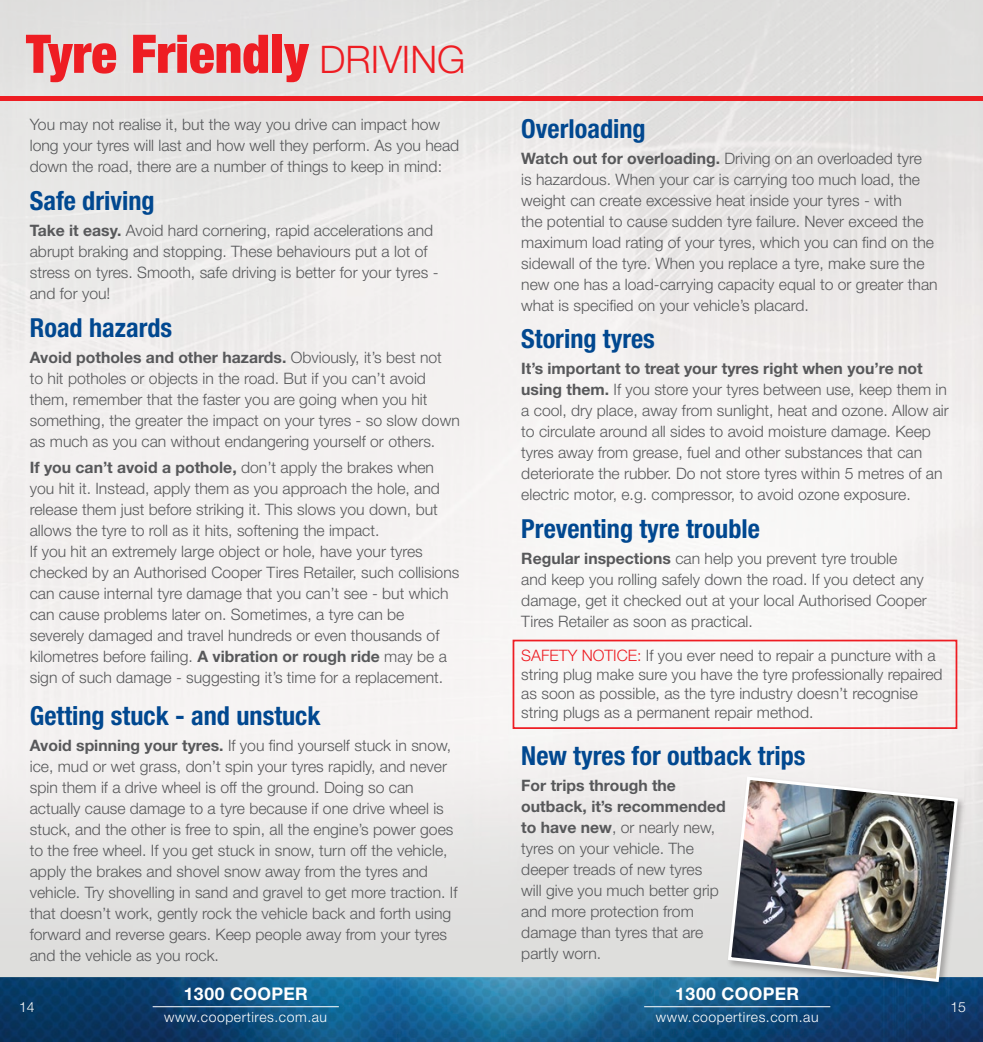
<style>
.page{position:relative;width:983px;height:1042px;background:#fff}
.page>*{position:absolute;margin:0;border:0;box-sizing:border-box;transform-origin:0 0}
.Page_Blue_Headline{font:900 condensed 53.38px "Helvetica Neue LT Std";color:#ee1d23}
.Page_Blue_Headline-2{font:300 37.98px "Helvetica Neue LT Std";color:#ee1d23}
.t1{font:700 condensed 26.25px "Helvetica Neue LT Std";color:#014890}
.t2{font:700 17.5px "Helvetica Neue LT Std";letter-spacing:.02em;color:#fff}
.t3{font:300 15.75px/21px "Helvetica Neue LT Std";color:#57585a}
.t4{font:300 14px "Helvetica Neue LT Std";letter-spacing:.04em;color:#fff}
.s1{font-weight:700}
.s2{color:#ee1d23}
</style>
<div class="page">
<img style="left:0;top:977px;width:982px;height:65px">
<hr style="left:153px;top:1006px;width:186px;height:1px;background:#fff">
<hr style="left:644px;top:1006px;width:186px;height:1px;background:#fff">
<div style="left:0;top:96px;width:982px;height:5px;background:#ee1d23"></div>
<div style="left:726px;top:775px;width:239px;height:216px;background:#231f20;opacity:.3"></div>
<img style="left:726px;top:775px;width:233px;height:208px">
<div style="left:512px;top:640px;width:445px;height:89px;border:2px solid #ee1d23"></div>
<p class="Page_Blue_Headline" style="left:26px;top:21px;width:284px">Tyre Friendly</p>
<p class="Page_Blue_Headline-2" style="left:319px;top:36px;width:147px">DRIVING</p>
<p class="t3" style="left:30px;top:114px;width:431px">You may not realise it, but the way you drive can impact how long your tyres will last and how well they perform. As you head down the road, there are a number of things to keep in mind:</p>
<p class="t1" style="left:30px;top:185px;width:126px">Safe driving</p>
<p class="t3" style="left:30px;top:219px;width:410px"><span class="s1">Take it easy.</span> Avoid hard cornering, rapid accelerations and abrupt braking and stopping. These behaviours put a lot of stress on tyres. Smooth, safe driving is better for your tyres - and for you!</p>
<p class="t1" style="left:30px;top:311px;width:144px">Road hazards</p>
<p class="t3" style="left:30px;top:346px;width:431px"><span class="s1">Avoid potholes and other hazards.</span> Obviously, it’s best not<br>to hit potholes or objects in the road. But if you can’t avoid them, remember that the faster you are going when you hit something, the greater the impact on your tyres - so slow down as much as you can without endangering yourself or others.</p>
<p class="t3" style="left:30px;top:456px;width:431px"><span class="s1">If you can’t avoid a pothole,</span> don’t apply the brakes when you hit it. Instead, apply them as you approach the hole, and release them just before striking it. This slows you down, but allows the tyre to roll as it hits, softening the impact.<br>If you hit an extremely large object or hole, have your tyres checked by an Authorised Cooper Tires Retailer, such collisions can cause internal tyre damage that you can’t see - but which can cause problems later on. Sometimes, a tyre can be severely damaged and travel hundreds or even thousands of kilometres before failing. <span class="s1">A vibration or rough ride</span> may be a sign of such damage - suggesting it’s time for a replacement.</p>
<p class="t1" style="left:30px;top:700px;width:292px">Getting stuck - and unstuck</p>
<p class="t3" style="left:30px;top:735px;width:429px"><span class="s1">Avoid spinning your tyres.</span> If you find yourself stuck in snow, ice, mud or wet grass, don’t spin your tyres rapidly, and never spin them if a drive wheel is off the ground. Doing so can actually cause damage to a tyre because if one drive wheel is stuck, and the other is free to spin, all the engine’s power goes to the free wheel. If you get stuck in snow, turn off the vehicle, apply the brakes and shovel snow away from the tyres and vehicle. Try shovelling in sand and gravel to get more traction. If that doesn’t work, gently rock the vehicle back and forth using forward and reverse gears. Keep people away from your tyres and the vehicle as you rock.</p>
<p class="t1" style="left:521px;top:113px;width:126px">Overloading</p>
<p class="t3" style="left:521px;top:147px;width:418px"><span class="s1">Watch out for overloading.</span> Driving on an overloaded tyre<br>is hazardous. When your car is carrying too much load, the weight can create excessive heat inside your tyres - with<br>the potential to cause sudden tyre failure. Never exceed the maximum load rating of your tyres, which you can find on the sidewall of the tyre. When you replace a tyre, make sure the new one has a load-carrying capacity equal to or greater than what is specified on your vehicle’s placard.</p>
<p class="t1" style="left:521px;top:323px;width:135px">Storing tyres</p>
<p class="t3" style="left:521px;top:358px;width:429px"><span class="s1">It’s important to treat your tyres right when you’re not using them.</span> If you store your tyres between use, keep them in a cool, dry place, away from sunlight, heat and ozone. Allow air to circulate around all sides to avoid moisture damage. Keep tyres away from grease, fuel and other substances that can deteriorate the rubber. Do not store tyres within 5 metres of an electric motor, e.g. compressor, to avoid ozone exposure.</p>
<p class="t1" style="left:521px;top:513px;width:240px">Preventing tyre trouble</p>
<p class="t3" style="left:521px;top:548px;width:407px"><span class="s1">Regular inspections</span> can help you prevent tyre trouble and keep you rolling safely down the road. If you detect any damage, get it checked out at your local Authorised Cooper Tires Retailer as soon as practical.</p>
<p class="t3" style="left:521px;top:645px;width:423px;line-height:18.9px"><span class="s2">SAFETY NOTICE:</span> If you ever need to repair a puncture with a string plug make sure you have the tyre professionally repaired as soon as possible, as the tyre industry doesn’t recognise string plugs as a permanent repair method.</p>
<p class="t1" style="left:521px;top:740px;width:286px">New tyres for outback trips</p>
<p class="t3" style="left:521px;top:775px;width:206px"><span class="s1">For trips through the outback, it’s recommended to have new</span>, or nearly new, tyres on your vehicle. The deeper treads of new tyres will give you much better grip and more protection from damage than tyres that are partly worn.</p>
<p class="t2" style="left:184px;top:983px;width:125px">1300 COOPER</p>
<p class="t2" style="left:675px;top:983px;width:125px">1300 COOPER</p>
<p class="t4" style="left:19px;top:998px;width:17px">14</p>
<p class="t4" style="left:950px;top:998px;width:17px">15</p>
<p class="t4" style="left:164px;top:1008px;width:164px">www.coopertires.com.au</p>
<p class="t4" style="left:655px;top:1008px;width:164px">www.coopertires.com.au</p>
</div>
